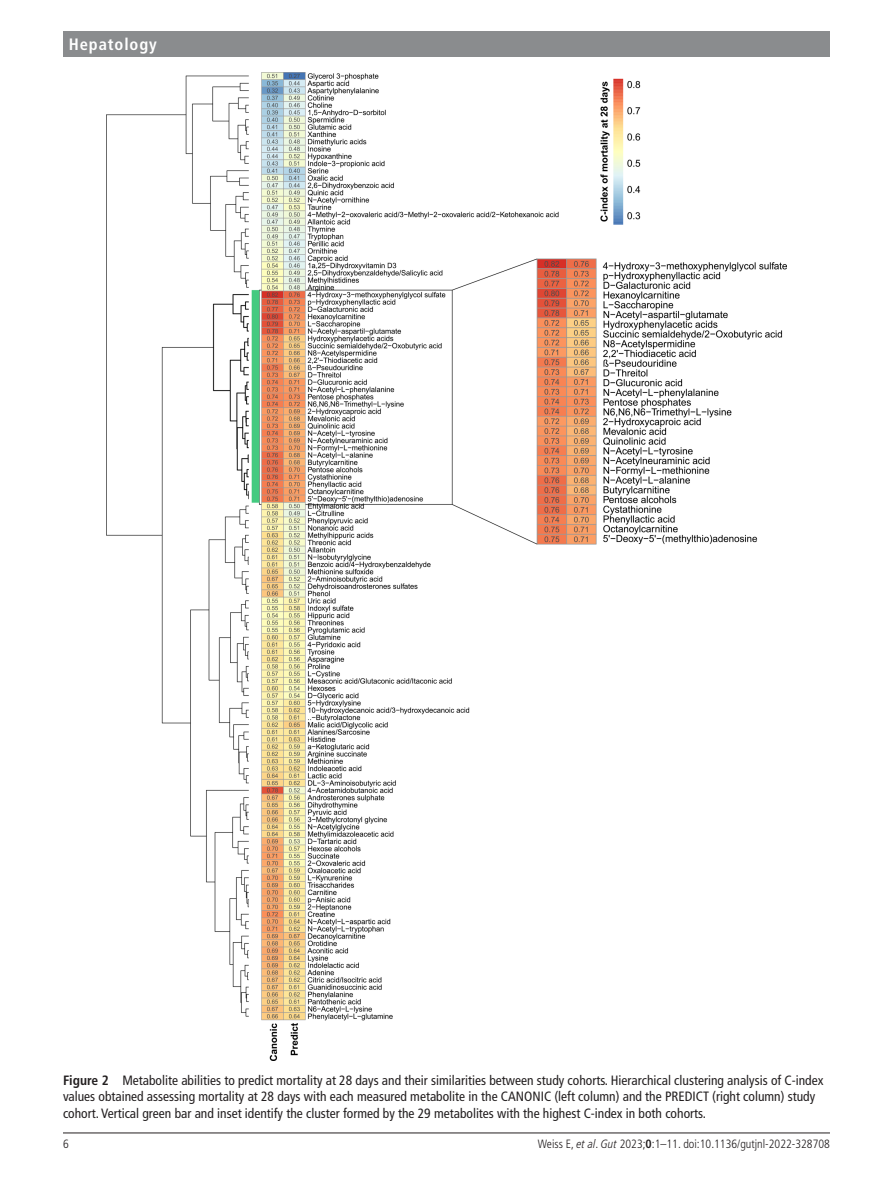
<style>
.page{position:relative;width:893px;height:1191px;background:#fff}
.page>*{position:absolute;margin:0;border:0;box-sizing:border-box;transform-origin:0 0}
.t1{font:700 condensed 16.5px "Frutiger LT Pro";letter-spacing:.055em;color:#fff}
.t2{font:condensed 13.5px/16.5px "Frutiger LT Pro";color:#231f20}
.t3{font:300 condensed 12px "Frutiger LT Pro";color:#231f20}
.s1{font-weight:700}
.s2{font-style:italic}
</style>
<div class="page">
<hr style="left:63px;top:1132px;width:767px;height:1px;background:#231f20">
<div style="left:63px;top:31px;width:767px;height:25px;background:#8a8c8e"></div>
<img style="left:106px;top:72px;width:681px;height:988px">
<p class="t1" style="left:69px;top:34px;width:90px">Hepatology</p>
<p class="t2" style="left:63px;top:1072px;width:762px"><span class="s1">Figure 2</span> Metabolite abilities to predict mortality at 28 days and their similarities between study cohorts. Hierarchical clustering analysis of C-index values obtained assessing mortality at 28 days with each measured metabolite in the CANONIC (left column) and the PREDICT (right column) study cohort. Vertical green bar and inset identify the cluster formed by the 29 metabolites with the highest C-index in both cohorts.</p>
<p class="t3" style="left:63px;top:1136px;width:7px">6</p>
<p class="t3" style="left:538px;top:1136px;width:294px">Weiss E, <span class="s2">et al</span>. <span class="s2">Gut</span> 2023;<span class="s1">0</span>:1–11. doi:10.1136/gutjnl-2022-328708</p>
</div>
